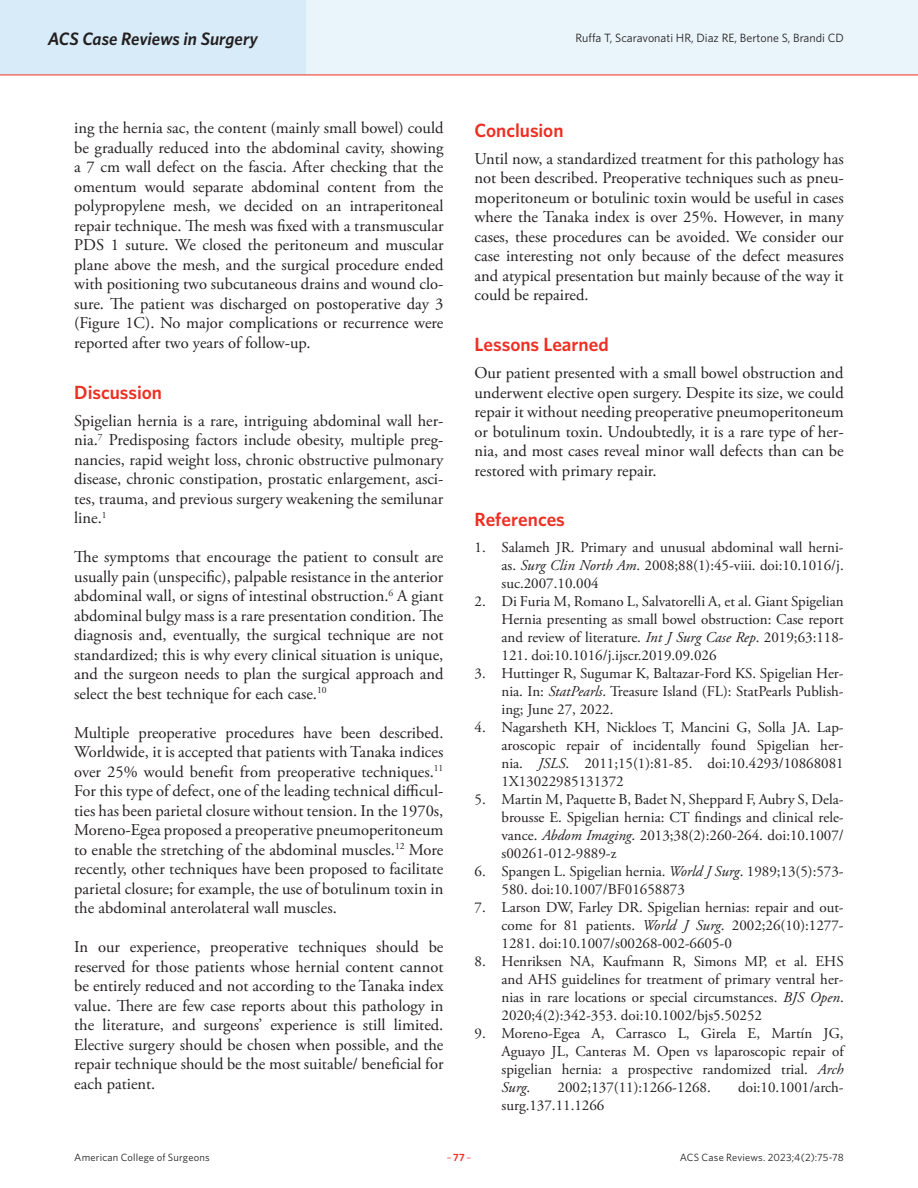
<style>
.page{position:relative;width:918px;height:1188px;background:#fff}
.page>*{position:absolute;margin:0;border:0;box-sizing:border-box;transform-origin:0 0}
.Article_Subhead{font:600 19.2px "Whitney";color:#ee2e22}
.t1{font:italic 600 18px "Whitney";letter-spacing:-.005em;color:#231f20}
.Article_Body_no_inde{font:16.5px/19.5px "Adobe Garamond Pro";color:#231f20;text-align:justify}
.t2{font:15px/18px "Adobe Garamond Pro";color:#231f20;text-align:justify}
.t3{font:12px "Whitney";color:#231f20}
.t4{font:10.5px "Whitney";letter-spacing:.015em;color:#231f20}
.t5{font:10.5px "Whitney";color:#ee2e22}
.s1{font-style:italic}
.s2{font-weight:600}
</style>
<div class="page">
<div style="left:0;top:0;width:918px;height:75px;background:#eaf5fb"></div>
<div style="left:0;top:0;width:306px;height:75px;background:#d7ebf8"></div>
<hr style="left:0;top:75px;width:918px;height:1px;background:#ee2e22">
<p class="t1" style="left:48px;top:26px;width:212px">ACS Case Reviews in Surgery</p>
<p class="t3" style="left:575px;top:30px;width:270px">Ruffa T, Scaravonati HR, Diaz RE, Bertone S, Brandi CD</p>
<p class="Article_Body_no_inde" style="left:74px;top:119px;width:371px">ing the hernia sac, the content (mainly small bowel) could be gradually reduced into the abdominal cavity, showing a 7 cm wall defect on the fascia. After checking that the omentum would separate abdominal content from the polypropylene mesh, we decided on an intraperitoneal repair technique. The mesh was fixed with a transmuscular PDS 1 suture. We closed the peritoneum and muscular plane above the mesh, and the surgical procedure ended with positioning two subcutaneous drains and wound clo&shy;sure. The patient was discharged on postoperative day 3 (Figure 1C). No major complications or recurrence were reported after two years of follow-up.</p>
<p class="Article_Subhead" style="left:74px;top:379px;width:89px">Discussion</p>
<p class="Article_Body_no_inde" style="left:74px;top:411px;width:371px">Spigelian hernia is a rare, intriguing abdominal wall her&shy;nia.<sup>7</sup> Predisposing factors include obesity, multiple preg&shy;nancies, rapid weight loss, chronic obstructive pulmonary disease, chronic constipation, prostatic enlargement, asci&shy;tes, trauma, and previous surgery weakening the semilunar line.<sup>1</sup></p>
<p class="Article_Body_no_inde" style="left:74px;top:548px;width:371px">The symptoms that encourage the patient to consult are usually pain (unspecific), palpable resistance in the anterior abdominal wall, or signs of intestinal obstruction.<sup>6</sup> A giant abdominal bulgy mass is a rare presentation condition. The diagnosis and, eventually, the surgical technique are not standardized; this is why every clinical situation is unique, and the surgeon needs to plan the surgical approach and select the best technique for each case.<sup>10</sup></p>
<p class="Article_Body_no_inde" style="left:74px;top:723px;width:371px">Multiple preoperative procedures have been described.<br>Worldwide, it is accepted that patients with Tanaka indices over 25% would benefit from preoperative techniques.<sup>11<br></sup>For this type of defect, one of the leading technical difficul&shy;ties has been parietal closure without tension. In the 1970s, Moreno-Egea proposed a preoperative pneumoperitoneum to enable the stretching of the abdominal muscles.<sup>12</sup> More recently, other techniques have been proposed to facilitate parietal closure; for example, the use of botulinum toxin in the abdominal anterolateral wall muscles.</p>
<p class="Article_Body_no_inde" style="left:74px;top:938px;width:371px">In our experience, preoperative techniques should be reserved for those patients whose hernial content cannot be entirely reduced and not according to the Tanaka index value. There are few case reports about this pathology in the literature, and surgeons’ experience is still limited.<br>Elective surgery should be chosen when possible, and the repair technique should be the most suitable/ beneficial for each patient.</p>
<p class="Article_Subhead" style="left:475px;top:117px;width:91px">Conclusion</p>
<p class="Article_Body_no_inde" style="left:475px;top:149px;width:371px">Until now, a standardized treatment for this pathology has not been described. Preoperative techniques such as pneu&shy;moperitoneum or botulinic toxin would be useful in cases where the Tanaka index is over 25%. However, in many cases, these procedures can be avoided. We consider our case interesting not only because of the defect measures and atypical presentation but mainly because of the way it could be repaired.</p>
<p class="Article_Subhead" style="left:475px;top:332px;width:136px">Lessons Learned</p>
<p class="Article_Body_no_inde" style="left:475px;top:364px;width:371px">Our patient presented with a small bowel obstruction and underwent elective open surgery. Despite its size, we could repair it without needing preoperative pneumoperitoneum or botulinum toxin. Undoubtedly, it is a rare type of her&shy;nia, and most cases reveal minor wall defects than can be restored with primary repair.</p>
<p class="Article_Subhead" style="left:475px;top:507px;width:92px">References</p>
<p class="t2" style="left:502px;top:539px;width:344px;text-indent:-27px">1. Salameh JR. Primary and unusual abdominal wall herni&shy;as. <span class="s1">Surg Clin North Am</span>. 2008;88(1):45-viii. doi:10.1016/j. suc.2007.10.004</p>
<p class="t2" style="left:502px;top:593px;width:344px;text-indent:-27px">2. Di Furia M, Romano L, Salvatorelli A, et al. Giant Spigelian Hernia presenting as small bowel obstruction: Case report and review of literature. <span class="s1">Int J Surg Case Rep</span>. 2019;63:118- 121. doi:10.1016/j.ijscr.2019.09.026</p>
<p class="t2" style="left:502px;top:665px;width:344px;text-indent:-27px">3. Huttinger R, Sugumar K, Baltazar-Ford KS. Spigelian Her&shy;nia. In: <span class="s1">StatPearls</span>. Treasure Island (FL): StatPearls Publish&shy;ing; June 27, 2022.</p>
<p class="t2" style="left:502px;top:719px;width:344px;text-indent:-27px">4. Nagarsheth KH, Nickloes T, Mancini G, Solla JA. Lap&shy;aroscopic repair of incidentally found Spigelian her&shy;nia. <span class="s1">JSLS</span>. 2011;15(1):81-85. doi:10.4293/10868081<br>1X13022985131372</p>
<p class="t2" style="left:502px;top:791px;width:344px;text-indent:-27px">5. Martin M, Paquette B, Badet N, Sheppard F, Aubry S, Dela&shy;brousse E. Spigelian hernia: CT findings and clinical rele&shy;vance. <span class="s1">Abdom Imaging</span>. 2013;38(2):260-264. doi:10.1007/ s00261-012-9889-z</p>
<p class="t2" style="left:502px;top:863px;width:344px;text-indent:-27px">6. Spangen L. Spigelian hernia. <span class="s1">World J Surg</span>. 1989;13(5):573-<br>580. doi:10.1007/BF01658873</p>
<p class="t2" style="left:502px;top:899px;width:344px;text-indent:-27px">7. Larson DW, Farley DR. Spigelian hernias: repair and out&shy;come for 81 patients. <span class="s1">World J Surg</span>. 2002;26(10):1277- 1281. doi:10.1007/s00268-002-6605-0</p>
<p class="t2" style="left:502px;top:953px;width:344px;text-indent:-27px">8. Henriksen NA, Kaufmann R, Simons MP, et al. EHS and AHS guidelines for treatment of primary ventral her&shy;nias in rare locations or special circumstances. <span class="s1">BJS Open</span>.<br>2020;4(2):342-353. doi:10.1002/bjs5.50252</p>
<p class="t2" style="left:502px;top:1025px;width:344px;text-indent:-27px">9. Moreno-Egea A, Carrasco L, Girela E, Martín JG, Aguayo JL, Canteras M. Open vs laparoscopic repair of spigelian hernia: a prospective randomized trial. <span class="s1">Arch Surg</span>.</p>
<p class="t2" style="left:558px;top:1079px;width:155px">2002;137(11):1266-1268.</p>
<p class="t2" style="left:738px;top:1079px;width:107px">doi:10.1001/arch-</p>
<p class="t2" style="left:502px;top:1097px;width:104px">surg.137.11.1266</p>
<p class="t4" style="left:74px;top:1150px;width:137px">American College of Surgeons</p>
<p class="t5" style="left:447px;top:1150px;width:26px">–<span class="s2">77</span>–</p>
<p class="t4" style="left:680px;top:1150px;width:166px">ACS Case Reviews. 2023;4(2):75-78</p>
</div>
